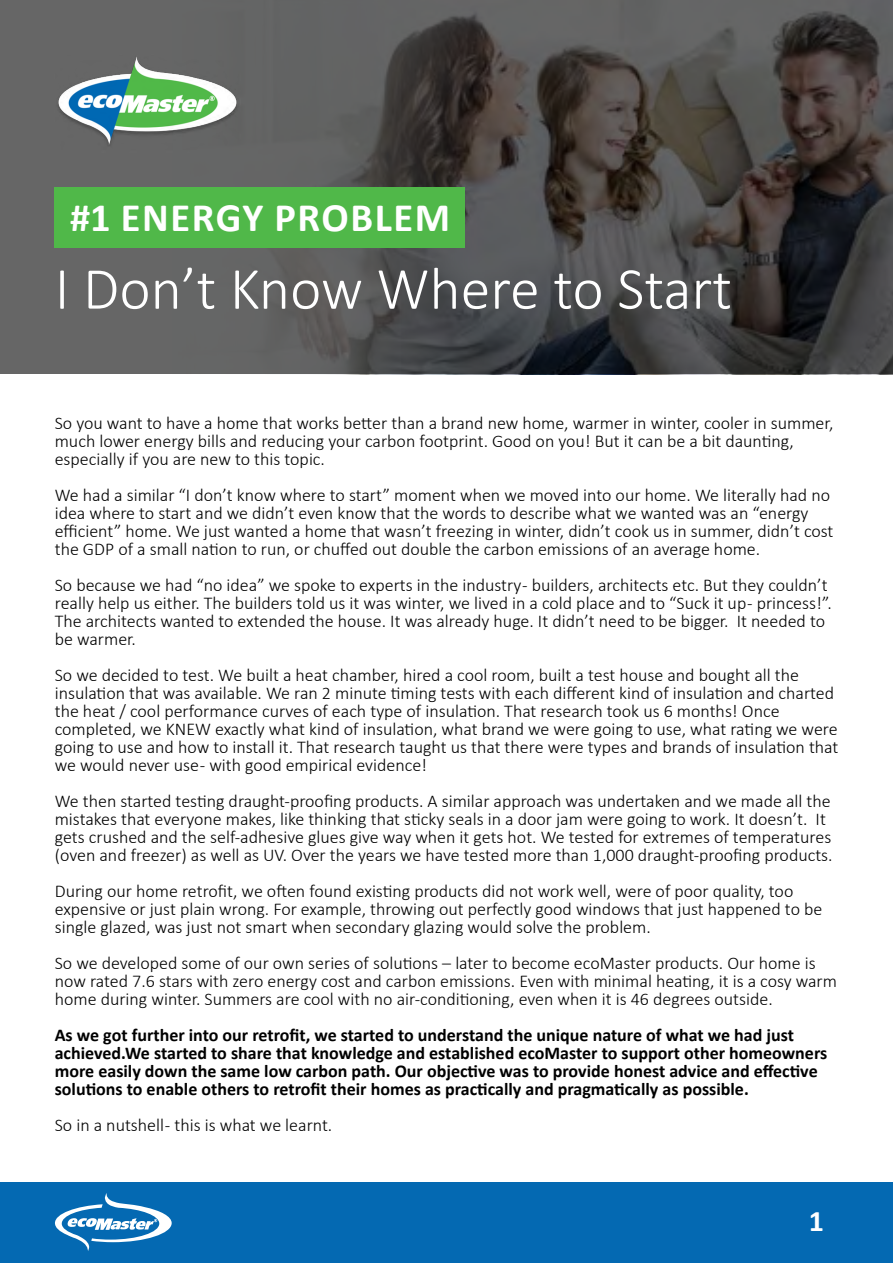
<style>
.page{position:relative;width:893px;height:1263px;background:#fff}
.page>*{position:absolute;margin:0;border:0;box-sizing:border-box;transform-origin:0 0}
.t1{font:300 60px "Calibri";color:#fff}
.t2{font:700 40.5px "Calibri";letter-spacing:.04em;color:#fff}
.t3{font:700 30px "Calibri";color:#fff}
.t4{font:300 18px/18px "Calibri";color:#000}
.t5{font:700 18px/18px "Calibri";color:#000}
</style>
<div class="page">
<svg style="left:0;top:0;width:893px;height:374px;background:#504e4e"></svg>
<div style="left:55px;top:187px;width:410px;height:61px;background:#50b849"></div>
<div style="left:0;top:1182px;width:893px;height:81px;background:#0469b2"></div>
<svg style="left:55px;top:1193px;width:117px;height:58px"></svg>
<img style="left:55px;top:54px;width:185px;height:98px">
<h2 class="t2" style="left:70px;top:189px;width:382px">#1 ENERGY PROBLEM</h2>
<h1 class="t1" style="left:55px;top:251px;width:679px">I Don’t Know Where to Start</h1>
<p class="t4" style="left:55px;top:414px;width:780px">So you want to have a home that works better than a brand new home, warmer in winter, cooler in summer, much lower energy bills and reducing your carbon footprint. Good on you! But it can be a bit daunting, especially if you are new to this topic.</p>
<p class="t4" style="left:55px;top:486px;width:780px">We had a similar “I don’t know where to start” moment when we moved into our home. We literally had no idea where to start and we didn’t even know that the words to describe what we wanted was an “energy efficient” home. We just wanted a home that wasn’t freezing in winter, didn’t cook us in summer, didn’t cost the GDP of a small nation to run, or chuffed out double the carbon emissions of an average home.</p>
<p class="t4" style="left:55px;top:576px;width:779px">So because we had “no idea” we spoke to experts in the industry - builders, architects etc. But they couldn’t really help us either. The builders told us it was winter, we lived in a cold place and to “Suck it up - princess!”.<br>The architects wanted to extended the house. It was already huge. It didn’t need to be bigger. It needed to be warmer.</p>
<p class="t4" style="left:55px;top:666px;width:785px">So we decided to test. We built a heat chamber, hired a cool room, built a test house and bought all the insulation that was available. We ran 2 minute timing tests with each different kind of insulation and charted the heat / cool performance curves of each type of insulation. That research took us 6 months! Once completed, we KNEW exactly what kind of insulation, what brand we were going to use, what rating we were going to use and how to install it. That research taught us that there were types and brands of insulation that we would never use - with good empirical evidence!</p>
<p class="t4" style="left:55px;top:792px;width:779px">We then started testing draught-proofing products. A similar approach was undertaken and we made all the mistakes that everyone makes, like thinking that sticky seals in a door jam were going to work. It doesn’t. It gets crushed and the self-adhesive glues give way when it gets hot. We tested for extremes of temperatures (oven and freezer) as well as UV. Over the years we have tested more than 1,000 draught-proofing products.</p>
<p class="t4" style="left:55px;top:882px;width:769px">During our home retrofit, we often found existing products did not work well, were of poor quality, too expensive or just plain wrong. For example, throwing out perfectly good windows that just happened to be single glazed, was just not smart when secondary glazing would solve the problem.</p>
<p class="t4" style="left:55px;top:954px;width:784px">So we developed some of our own series of solutions – later to become ecoMaster products. Our home is now rated 7.6 stars with zero energy cost and carbon emissions. Even with minimal heating, it is a cosy warm home during winter. Summers are cool with no air-conditioning, even when it is 46 degrees outside.</p>
<p class="t5" style="left:55px;top:1026px;width:774px">As we got further into our retrofit, we started to understand the unique nature of what we had just achieved.We started to share that knowledge and established ecoMaster to support other homeowners more easily down the same low carbon path. Our objective was to provide honest advice and effective solutions to enable others to retrofit their homes as practically and pragmatically as possible.</p>
<p class="t4" style="left:55px;top:1116px;width:279px">So in a nutshell - this is what we learnt.</p>
<h3 class="t3" style="left:809px;top:1200px;width:17px">1</h3>
</div>
